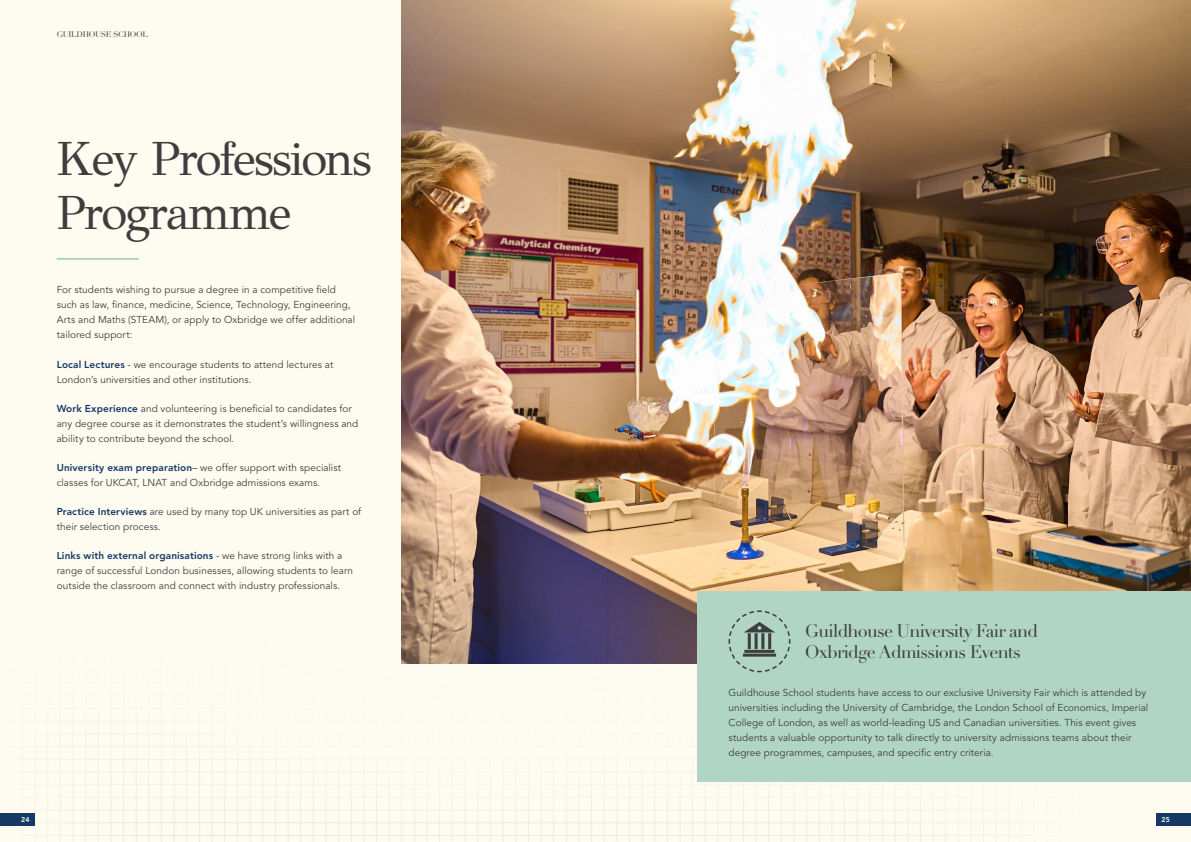
<style>
.page{position:relative;width:1191px;height:842px;background:#fff}
.page>*{position:absolute;margin:0;border:0;box-sizing:border-box;transform-origin:0 0}
.Heading{font:48px/53px "GFS Didot";letter-spacing:-.04em;color:#3e3e3f}
.t1{font:18px/21px "Didot LT Pro";letter-spacing:-.04em;color:#3e3e3f}
._04_Body_Copy{font:10px/15px "Avenir LT Std";letter-spacing:.005em;color:#3e3e3f}
.t2{font:8px "Didot LT Pro";letter-spacing:-.04em;color:#3e3e3f}
.t3{font:800 7px "Avenir LT Std";color:#fefcf2}
.s1{font-weight:800;color:#153866}
</style>
<div class="page">
<div style="left:0;top:0;width:595px;height:842px;background:#fefbf1"></div>
<img style="left:35px;top:664px;width:1064px;height:178px">
<img style="left:401px;top:0;width:790px;height:664px">
<hr style="left:57px;top:258px;width:82px;height:2px;background:#b0d5c4">
<div style="left:697px;top:591px;width:494px;height:191px;background:#b0d5c4"></div>
<svg style="left:728px;top:610px;width:63px;height:63px"></svg>
<div style="left:0;top:813px;width:35px;height:13px;background:#153866"></div>
<div style="left:1156px;top:813px;width:35px;height:13px;background:#153866"></div>
<p class="t2" style="left:57px;top:30px;width:93px">GUILDHOUSE SCHOOL</p>
<p class="Heading" style="left:57px;top:130px;width:316px">Key Professions<br>Programme</p>
<p class="_04_Body_Copy" style="left:57px;top:282px;width:300px">For students wishing to pursue a degree in a competitive field such as law, finance, medicine, Science, Technology, Engineering, Arts and Maths (STEAM), or apply to Oxbridge we offer additional tailored support:</p>
<p class="_04_Body_Copy" style="left:57px;top:357px;width:278px"><span class="s1">Local Lectures</span> - we encourage students to attend lectures at<br>London’s universities and other institutions.</p>
<p class="_04_Body_Copy" style="left:57px;top:401px;width:303px"><span class="s1">Work Experience</span> and volunteering is beneficial to candidates for any degree course as it demonstrates the student’s willingness and ability to contribute beyond the school.</p>
<p class="_04_Body_Copy" style="left:57px;top:460px;width:286px"><span class="s1">University exam preparation</span>– we offer support with specialist classes for UKCAT, LNAT and Oxbridge admissions exams.</p>
<p class="_04_Body_Copy" style="left:57px;top:505px;width:306px"><span class="s1">Practice Interviews</span> are used by many top UK universities as part of their selection process.</p>
<p class="_04_Body_Copy" style="left:57px;top:549px;width:298px"><span class="s1">Links with external organisations</span> - we have strong links with a range of successful London businesses, allowing students to learn outside the classroom and connect with industry professionals.</p>
<p class="t1" style="left:805px;top:621px;width:235px">Guildhouse University Fair and<br>Oxbridge Admissions Events</p>
<p class="_04_Body_Copy" style="left:728px;top:685px;width:421px">Guildhouse School students have access to our exclusive University Fair which is attended by universities including the University of Cambridge, the London School of Economics, Imperial College of London, as well as world-leading US and Canadian universities. This event gives students a valuable opportunity to talk directly to university admissions teams about their degree programmes, campuses, and specific entry criteria.</p>
<p class="t3" style="left:21px;top:815px;width:10px">24</p>
<p class="t3" style="left:1161px;top:815px;width:10px">25</p>
</div>
